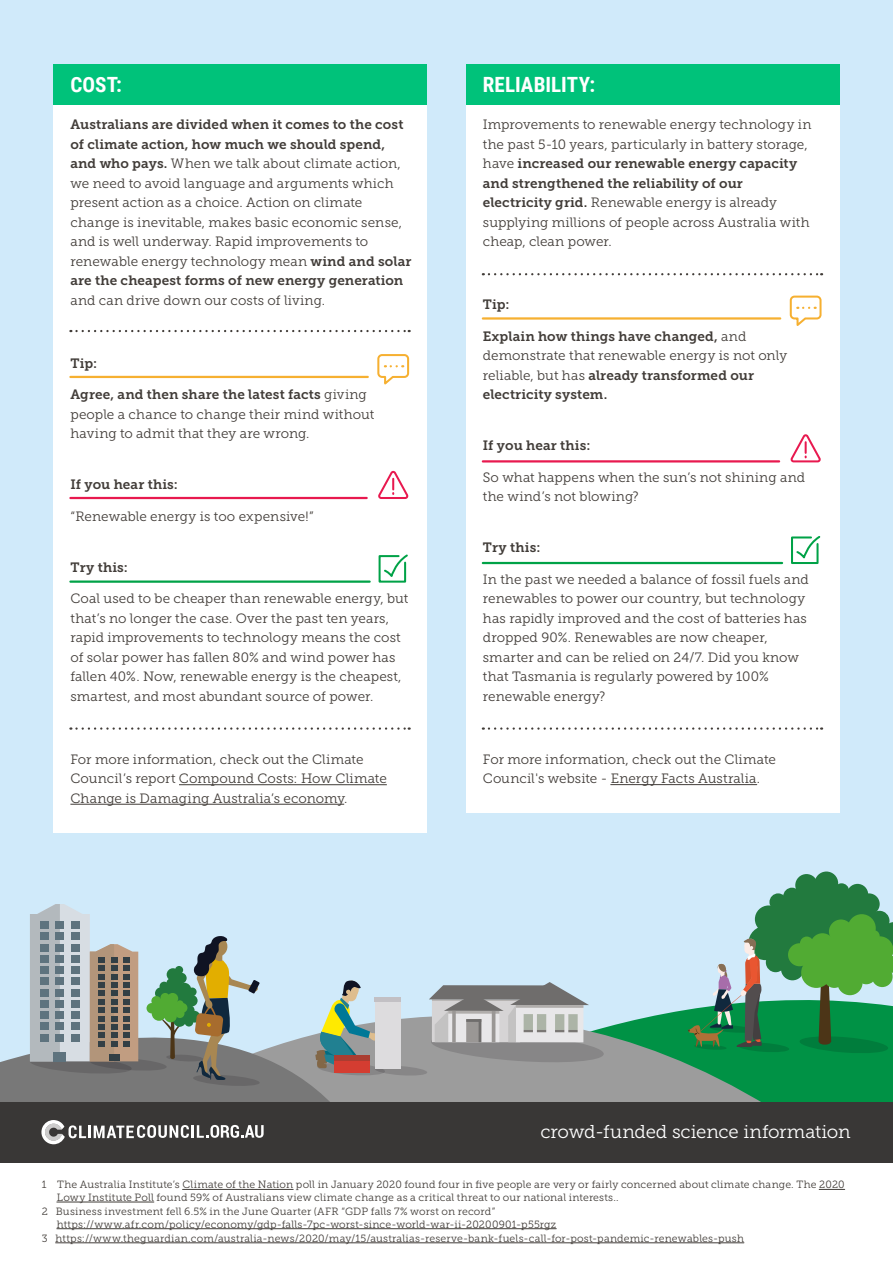
<style>
.page{position:relative;width:893px;height:1263px;background:#d0eafa}
.page>*{position:absolute;margin:0;border:0;box-sizing:border-box;transform-origin:0 0}
.t1{font:700 21px "Roboto Condensed";letter-spacing:.005em;color:#fff}
.t2{font:18.6px "Museo Slab 300";letter-spacing:-.01em;color:#fff}
.t3{font:13.5px/19.5px "Museo Slab 300";letter-spacing:.005em;color:#413c38}
.t4{font:13.5px/19.5px "Museo Slab 700";letter-spacing:.005em;color:#413c38}
.t5{font:10.5px/12.6px "Museo Slab 300";letter-spacing:.02em;color:#413c38}
.s1{font-family:"Museo Slab 700"}
.s2{font-family:"Museo Slab 300"}
</style>
<div class="page">
<div style="left:0;top:1139px;width:893px;height:124px;background:#fff"></div>
<div style="left:53px;top:105px;width:374px;height:728px;background:#fff"></div>
<div style="left:53px;top:65px;width:374px;height:40px;background:#00c27a"></div>
<div style="left:466px;top:105px;width:374px;height:708px;background:#fff"></div>
<div style="left:466px;top:65px;width:374px;height:40px;background:#00c27a"></div>
<div style="left:770px;top:1053px;width:123px;height:48px;background:#009245"></div>
<svg style="left:604px;top:1009px;width:166px;height:92px;background:#5b9c7c"></svg>
<div style="left:0;top:1101px;width:893px;height:61px;background:#393736"></div>
<svg style="left:41px;top:1120px;width:223px;height:24px"></svg>
<hr style="left:179px;top:784px;width:208px;height:1px;background:#413c38">
<hr style="left:70px;top:804px;width:274px;height:1px;background:#413c38">
<svg style="left:70px;top:330px;width:340px;height:2px"></svg>
<svg style="left:70px;top:727px;width:340px;height:3px"></svg>
<hr style="left:611px;top:784px;width:146px;height:1px;background:#413c38">
<svg style="left:483px;top:273px;width:339px;height:2px"></svg>
<hr style="left:70px;top:376px;width:298px;height:2px;background:#f6b031">
<hr style="left:70px;top:497px;width:297px;height:2px;background:#e8194f">
<hr style="left:70px;top:580px;width:300px;height:3px;background:#00a247">
<svg style="left:378px;top:470px;width:31px;height:29px"></svg>
<svg style="left:378px;top:554px;width:30px;height:29px"></svg>
<svg style="left:377px;top:354px;width:33px;height:31px"></svg>
<hr style="left:483px;top:317px;width:297px;height:3px;background:#f6b031">
<hr style="left:483px;top:460px;width:296px;height:2px;background:#e8194f">
<hr style="left:483px;top:562px;width:299px;height:2px;background:#00a247">
<svg style="left:790px;top:434px;width:31px;height:29px"></svg>
<svg style="left:791px;top:536px;width:30px;height:28px"></svg>
<svg style="left:789px;top:295px;width:33px;height:31px"></svg>
<hr style="left:183px;top:1189px;width:110px;height:1px;background:#413c38">
<svg style="left:819px;top:1189px;width:26px;height:1px"></svg>
<hr style="left:57px;top:1202px;width:97px;height:1px;background:#413c38">
<hr style="left:57px;top:1228px;width:499px;height:1px;background:#413c38">
<hr style="left:56px;top:1242px;width:688px;height:1px;background:#413c38">
<div style="left:795px;top:874px;width:23px;height:22px;background:#227a3e;border-radius:50%"></div>
<div style="left:815px;top:871px;width:23px;height:24px;background:#227a3e;border-radius:50%"></div>
<svg style="left:688px;top:883px;width:205px;height:170px"></svg>
<svg style="left:0;top:904px;width:604px;height:198px"></svg>
<div style="left:375px;top:1001px;width:25px;height:68px;background:#dddcde"></div>
<hr style="left:374px;top:997px;width:27px;height:4px;background:#c2c0c4">
<div style="left:334px;top:1060px;width:36px;height:12px;background:#d43d31"></div>
<div style="left:334px;top:1055px;width:36px;height:5px;background:#aa3d31"></div>
<svg style="left:483px;top:727px;width:339px;height:3px"></svg>
<h1 class="t1" style="left:70px;top:70px;width:53px">COST:</h1>
<p class="t4" style="left:70px;top:115px;width:335px">Australians are divided when it comes to the cost of climate action, how much we should spend,</p>
<p class="t3" style="left:70px;top:154px;width:343px"><span class="s1">and who pays.</span> When we talk about climate action, we need to avoid language and arguments which present action as a choice. Action on climate change is inevitable, makes basic economic sense, and is well underway. Rapid improvements to renewable energy technology mean <span class="s1">wind and solar</span></p>
<p class="t4" style="left:70px;top:271px;width:334px">are the cheapest forms of new energy generation</p>
<p class="t3" style="left:70px;top:290px;width:256px">and can drive down our costs of living.</p>
<p class="t4" style="left:70px;top:353px;width:28px">Tip:</p>
<p class="t4" style="left:70px;top:385px;width:298px">Agree, and then share the latest facts <span class="s2">giving</span></p>
<p class="t3" style="left:70px;top:404px;width:305px">people a chance to change their mind without having to admit that they are wrong.</p>
<p class="t4" style="left:70px;top:475px;width:109px">If you hear this:</p>
<p class="t3" style="left:70px;top:506px;width:245px">“Renewable energy is too expensive!”</p>
<p class="t4" style="left:70px;top:557px;width:59px">Try this:</p>
<p class="t3" style="left:70px;top:589px;width:339px">Coal used to be cheaper than renewable energy, but that’s no longer the case. Over the past ten years, rapid improvements to technology means the cost of solar power has fallen 80% and wind power has fallen 40%. Now, renewable energy is the cheapest, smartest, and most abundant source of power.</p>
<p class="t3" style="left:70px;top:749px;width:318px">For more information, check out the Climate<br>Council’s report Compound Costs: How Climate<br>Change is Damaging Australia’s economy.</p>
<h1 class="t1" style="left:483px;top:70px;width:114px">RELIABILITY:</h1>
<p class="t3" style="left:483px;top:115px;width:330px">Improvements to renewable energy technology in the past 5-10 years, particularly in battery storage,</p>
<p class="t4" style="left:483px;top:154px;width:316px"><span class="s2">have</span> increased our renewable energy capacity and strengthened the reliability of our</p>
<p class="t3" style="left:483px;top:193px;width:328px"><span class="s1">electricity grid.</span> Renewable energy is already supplying millions of people across Australia with cheap, clean power.</p>
<p class="t4" style="left:483px;top:295px;width:28px">Tip:</p>
<p class="t4" style="left:483px;top:326px;width:265px">Explain how things have changed, <span class="s2">and</span></p>
<p class="t3" style="left:483px;top:346px;width:306px">demonstrate that renewable energy is not only</p>
<p class="t4" style="left:483px;top:365px;width:273px"><span class="s2">reliable, but has</span> already transformed our electricity system.</p>
<p class="t4" style="left:483px;top:436px;width:109px">If you hear this:</p>
<p class="t3" style="left:483px;top:467px;width:324px">So what happens when the sun’s not shining and the wind’s not blowing?</p>
<p class="t4" style="left:483px;top:538px;width:59px">Try this:</p>
<p class="t3" style="left:483px;top:569px;width:328px">In the past we needed a balance of fossil fuels and renewables to power our country, but technology has rapidly improved and the cost of batteries has dropped 90%. Renewables are now cheaper, smarter and can be relied on 24/7. Did you know that Tasmania is regularly powered by 100% renewable energy?</p>
<p class="t3" style="left:483px;top:749px;width:295px">For more information, check out the Climate<br>Council's website - Energy Facts Australia.</p>
<h2 class="t2" style="left:540px;top:1121px;width:312px">crowd-funded science information</h2>
<p class="t5" style="left:57px;top:1178px;width:789px;text-indent:-15px">1 The Australia Institute’s Climate of the Nation poll in January 2020 found four in five people are very or fairly concerned about climate change. The 2020<br>Lowy Institute Poll found 59% of Australians view climate change as a critical threat to our national interests..</p>
<p class="t5" style="left:57px;top:1205px;width:501px;text-indent:-15px">2 Business investment fell 6.5% in the June Quarter (AFR “GDP falls 7% worst on record” https://www.afr.com/policy/economy/gdp-falls-7pc-worst-since-world-war-ii-20200901-p55rgz</p>
<p class="t5" style="left:42px;top:1232px;width:704px">3 https://www.theguardian.com/australia-news/2020/may/15/australias-reserve-bank-fuels-call-for-post-pandemic-renewables-push</p>
</div>
